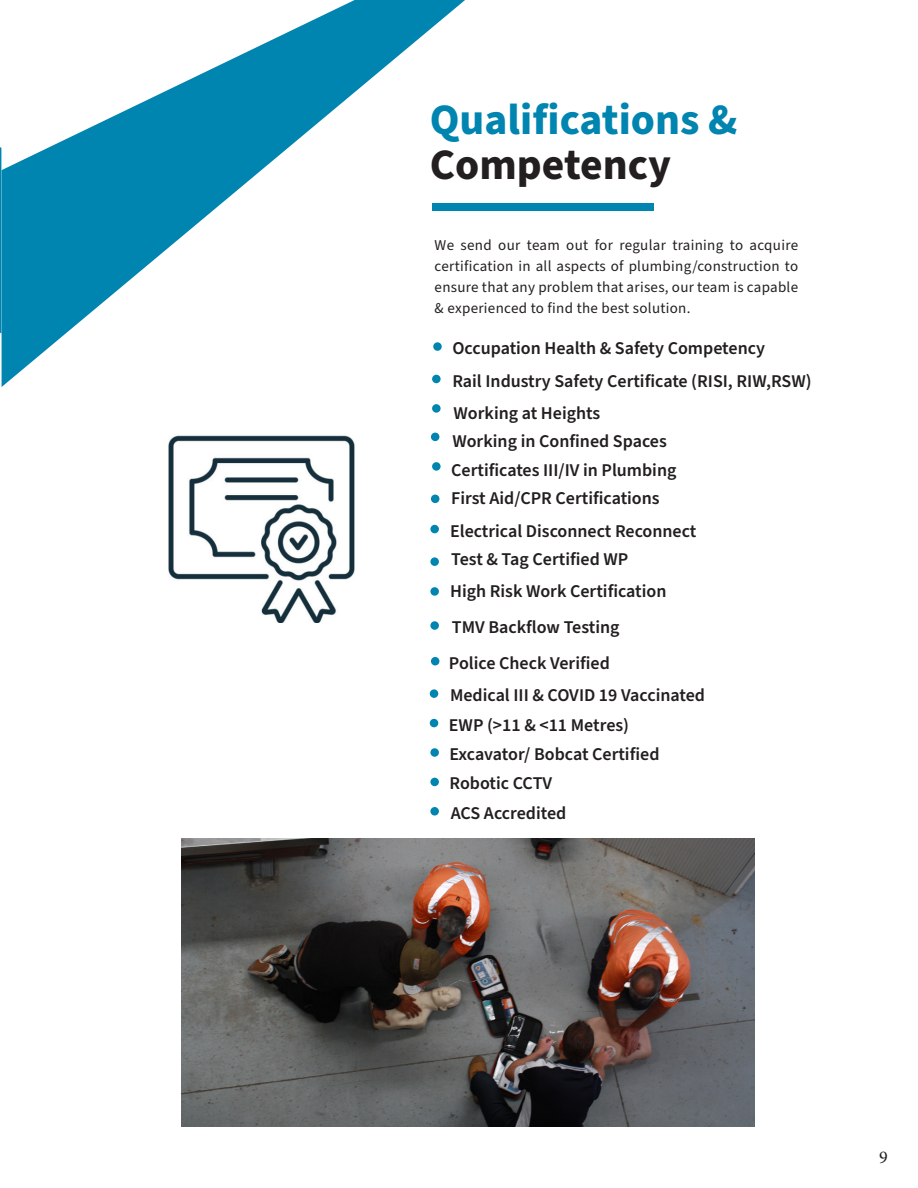
<style>
.page{position:relative;width:918px;height:1188px;background:#fff}
.page>*{position:absolute;margin:0;border:0;box-sizing:border-box;transform-origin:0 0}
.Title_2{font:700 43.5px/45px "Source Sans Pro";color:#0084b0}
.Sub_Title{font:600 18px "Source Sans Pro";color:#231f20}
.t1{font:18px "Minion Pro";color:#231f20}
.Body_Text{font:15px/21px "Source Sans Pro";letter-spacing:.02em;color:#231f20;text-align:justify}
.s1{color:#231f20}
</style>
<div class="page">
<svg style="left:0;top:147px;width:1px;height:187px"></svg>
<img style="left:168px;top:435px;width:187px;height:188px">
<div style="left:430px;top:525px;width:9px;height:8px;background:#0084b0;border-radius:50%"></div>
<div style="left:432px;top:404px;width:9px;height:9px;background:#0084b0;border-radius:50%"></div>
<div style="left:432px;top:462px;width:9px;height:9px;background:#0084b0;border-radius:50%"></div>
<div style="left:431px;top:495px;width:8px;height:8px;background:#0084b0;border-radius:50%"></div>
<div style="left:430px;top:621px;width:9px;height:9px;background:#0084b0;border-radius:50%"></div>
<div style="left:430px;top:587px;width:9px;height:9px;background:#0084b0;border-radius:50%"></div>
<div style="left:431px;top:657px;width:8px;height:8px;background:#0084b0;border-radius:50%"></div>
<div style="left:430px;top:689px;width:8px;height:9px;background:#0084b0;border-radius:50%"></div>
<div style="left:430px;top:719px;width:8px;height:8px;background:#0084b0;border-radius:50%"></div>
<div style="left:430px;top:557px;width:9px;height:9px;background:#0084b0;border-radius:50%"></div>
<img style="left:182px;top:839px;width:572px;height:288px">
<div style="left:431px;top:433px;width:8px;height:8px;background:#0084b0;border-radius:50%"></div>
<div style="left:430px;top:748px;width:9px;height:9px;background:#0084b0;border-radius:50%"></div>
<div style="left:430px;top:778px;width:9px;height:8px;background:#0084b0;border-radius:50%"></div>
<svg style="left:2px;top:0;width:463px;height:387px"></svg>
<div style="left:432px;top:203px;width:221px;height:8px;background:#0084b0"></div>
<div style="left:430px;top:807px;width:9px;height:9px;background:#0084b0;border-radius:50%"></div>
<p class="Title_2" style="left:430px;top:99px;width:309px">Qualifications &amp;<br><span class="s1">Competency</span></p>
<p class="Body_Text" style="left:435px;top:235px;width:365px">We send our team out for regular training to acquire certification in all aspects of plumbing/construction to ensure that any problem that arises, our team is capable &amp; experienced to find the best solution.</p>
<p class="Sub_Title" style="left:452px;top:336px;width:314px">Occupation Health &amp; Safety Competency</p>
<p class="Sub_Title" style="left:452px;top:369px;width:361px">Rail Industry Safety Certificate (RISI, RIW,RSW)</p>
<p class="Sub_Title" style="left:454px;top:401px;width:148px">Working at Heights</p>
<p class="Sub_Title" style="left:452px;top:429px;width:216px">Working in Confined Spaces</p>
<p class="Sub_Title" style="left:451px;top:458px;width:227px">Certificates III/IV in Plumbing</p>
<p class="Sub_Title" style="left:451px;top:486px;width:210px">First Aid/CPR Certifications</p>
<p class="Sub_Title" style="left:450px;top:519px;width:248px">Electrical Disconnect Reconnect</p>
<p class="Sub_Title" style="left:451px;top:547px;width:179px">Test &amp; Tag Certified WP</p>
<p class="Sub_Title" style="left:450px;top:579px;width:218px">High Risk Work Certification</p>
<p class="Sub_Title" style="left:452px;top:615px;width:169px">TMV Backflow Testing</p>
<p class="Sub_Title" style="left:449px;top:651px;width:162px">Police Check Verified</p>
<p class="Sub_Title" style="left:450px;top:683px;width:257px">Medical III &amp; COVID 19 Vaccinated</p>
<p class="Sub_Title" style="left:449px;top:713px;width:182px">EWP (&gt;11 &amp; &lt;11 Metres)</p>
<p class="Sub_Title" style="left:450px;top:742px;width:211px">Excavator/ Bobcat Certified</p>
<p class="Sub_Title" style="left:450px;top:771px;width:104px">Robotic CCTV</p>
<p class="Sub_Title" style="left:451px;top:801px;width:117px">ACS Accredited</p>
<p class="t1" style="left:879px;top:1145px;width:10px">9</p>
</div>
